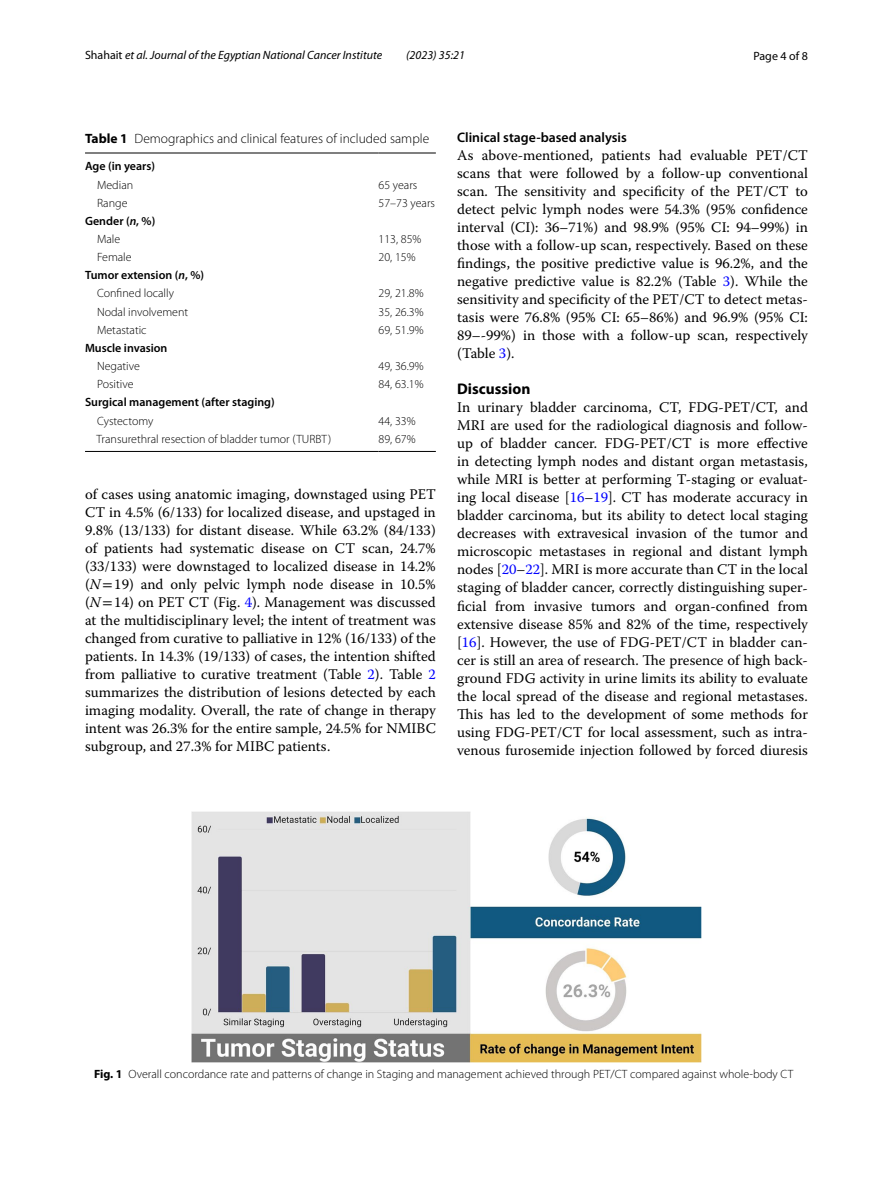
<style>
.page{position:relative;width:893px;height:1187px;background:#fff}
.page>*{position:absolute;margin:0;border:0;box-sizing:border-box;transform-origin:0 0}
.t1{font:700 15.45px "Myriad Pro";color:#000}
.t2{font:14.7px/18px "Warnock Pro";color:#000;text-align:justify}
.t3{font:600 13.8px "Myriad Pro";color:#000}
.t4{font:300 13.5px "Myriad Pro";color:#000}
.t5{font:300 12px "Myriad Pro";color:#000}
.t6{font:600 12px/18.1px "Myriad Pro";color:#000}
.t7{font:italic 12px "Myriad Pro";color:#000}
.t8{font:12px "Myriad Pro";color:#000}
.s1{font-style:normal}
.s2{font-weight:700}
.s3{font-style:italic}
.s4{font-weight:300}
.s5{font-family:"STIX"}
.s6{color:#00f}
</style>
<div class="page">
<hr style="left:85px;top:153px;width:294px;height:1px;background:#000">
<hr style="left:379px;top:153px;width:57px;height:1px;background:#000">
<hr style="left:85px;top:451px;width:294px;height:1px;background:#000">
<hr style="left:379px;top:451px;width:57px;height:1px;background:#000">
<img style="left:191px;top:811px;width:511px;height:251px">
<p class="t7" style="left:85px;top:48px;width:299px"><span class="s1">Shahait</span> et al. Journal of the Egyptian National Cancer Institute</p>
<p class="t7" style="left:406px;top:48px;width:60px">(2023) 35:21</p>
<p class="t8" style="left:753px;top:48px;width:56px">Page 4 of 8</p>
<p class="t4" style="left:85px;top:131px;width:346px"><span class="s2">Table 1</span> Demographics and clinical features of included sample</p>
<p class="t6" style="left:85px;top:157px;width:72px">Age (in years)</p>
<p class="t5" style="left:97px;top:178px;width:38px">Median</p>
<p class="t5" style="left:379px;top:178px;width:40px">65 years</p>
<p class="t5" style="left:97px;top:196px;width:32px">Range</p>
<p class="t5" style="left:379px;top:196px;width:58px">57–73 years</p>
<p class="t6" style="left:97px;top:211px;width:60px;text-indent:-12px">Gender (<span class="s3">n</span>, %)<br><span class="s4">Male</span></p>
<p class="t5" style="left:379px;top:232px;width:44px">113, 85%</p>
<p class="t5" style="left:97px;top:250px;width:36px">Female</p>
<p class="t5" style="left:379px;top:250px;width:38px">20, 15%</p>
<p class="t6" style="left:97px;top:266px;width:109px;text-indent:-12px">Tumor extension (<span class="s3">n</span>, %)<br><span class="s4">Confined locally</span></p>
<p class="t5" style="left:379px;top:287px;width:46px">29, 21.8%</p>
<p class="t5" style="left:97px;top:305px;width:93px">Nodal involvement</p>
<p class="t5" style="left:379px;top:305px;width:46px">35, 26.3%</p>
<p class="t5" style="left:97px;top:323px;width:51px">Metastatic</p>
<p class="t5" style="left:379px;top:323px;width:46px">69, 51.9%</p>
<p class="t6" style="left:85px;top:338px;width:84px">Muscle invasion</p>
<p class="t5" style="left:97px;top:359px;width:44px">Negative</p>
<p class="t5" style="left:379px;top:359px;width:46px">49, 36.9%</p>
<p class="t5" style="left:97px;top:377px;width:38px">Positive</p>
<p class="t5" style="left:379px;top:377px;width:46px">84, 63.1%</p>
<p class="t6" style="left:85px;top:393px;width:191px">Surgical management (after staging)</p>
<p class="t5" style="left:97px;top:414px;width:58px">Cystectomy</p>
<p class="t5" style="left:379px;top:414px;width:38px">44, 33%</p>
<p class="t5" style="left:97px;top:432px;width:236px">Transurethral resection of bladder tumor (TURBT)</p>
<p class="t5" style="left:379px;top:432px;width:38px">89, 67%</p>
<p class="t2" style="left:85px;top:485px;width:352px">of cases using anatomic imaging, downstaged using PET CT in 4.5% (6/133) for localized disease, and upstaged in 9.8% (13/133) for distant disease. While 63.2% (84/133) of patients had systematic disease on CT scan, 24.7% (33/133) were downstaged to localized disease in 14.2% (<span class="s3">N</span><span class="s5">=</span>19) and only pelvic lymph node disease in 10.5% (<span class="s3">N</span><span class="s5">=</span>14) on PET CT (Fig. <span class="s6">4</span>). Management was discussed at the multidisciplinary level; the intent of treatment was changed from curative to palliative in 12% (16/133) of the patients. In 14.3% (19/133) of cases, the intention shifted from palliative to curative treatment (Table <span class="s6">2</span>). Table <span class="s6">2 </span>summarizes the distribution of lesions detected by each imaging modality. Overall, the rate of change in therapy intent was 26.3% for the entire sample, 24.5% for NMIBC subgroup, and 27.3% for MIBC patients.</p>
<p class="t3" style="left:457px;top:129px;width:171px">Clinical stage‑based analysis</p>
<p class="t2" style="left:457px;top:146px;width:352px">As above-mentioned, patients had evaluable PET/CT scans that were followed by a follow-up conventional scan. The sensitivity and specificity of the PET/CT to detect pelvic lymph nodes were 54.3% (95% confidence interval (CI): 36–71%) and 98.9% (95% CI: 94–99%) in those with a follow-up scan, respectively. Based on these findings, the positive predictive value is 96.2%, and the negative predictive value is 82.2% (Table <span class="s6">3</span>). While the sensitivity and specificity of the PET/CT to detect metas&shy;tasis were 76.8% (95% CI: 65–86%) and 96.9% (95% CI:<br>89–-99%) in those with a follow-up scan, respectively (Table <span class="s6">3</span>).</p>
<p class="t1" style="left:457px;top:379px;width:75px">Discussion</p>
<p class="t2" style="left:457px;top:398px;width:352px">In urinary bladder carcinoma, CT, FDG-PET/CT, and MRI are used for the radiological diagnosis and follow&shy;up of bladder cancer. FDG-PET/CT is more effective in detecting lymph nodes and distant organ metastasis, while MRI is better at performing T-staging or evaluat&shy;ing local disease [<span class="s6">16</span>–<span class="s6">19</span>]. CT has moderate accuracy in bladder carcinoma, but its ability to detect local staging decreases with extravesical invasion of the tumor and microscopic metastases in regional and distant lymph nodes [<span class="s6">20</span>–<span class="s6">22</span>]. MRI is more accurate than CT in the local staging of bladder cancer, correctly distinguishing super&shy;ficial from invasive tumors and organ-confined from extensive disease 85% and 82% of the time, respectively [<span class="s6">16</span>]. However, the use of FDG-PET/CT in bladder can&shy;cer is still an area of research. The presence of high back&shy;ground FDG activity in urine limits its ability to evaluate the local spread of the disease and regional metastases.<br>This has led to the development of some methods for using FDG-PET/CT for local assessment, such as intra&shy;venous furosemide injection followed by forced diuresis</p>
<p class="t5" style="left:94px;top:1066px;width:701px"><span class="s2">Fig. 1</span> Overall concordance rate and patterns of change in Staging and management achieved through PET/CT compared against whole-body CT</p>
</div>
